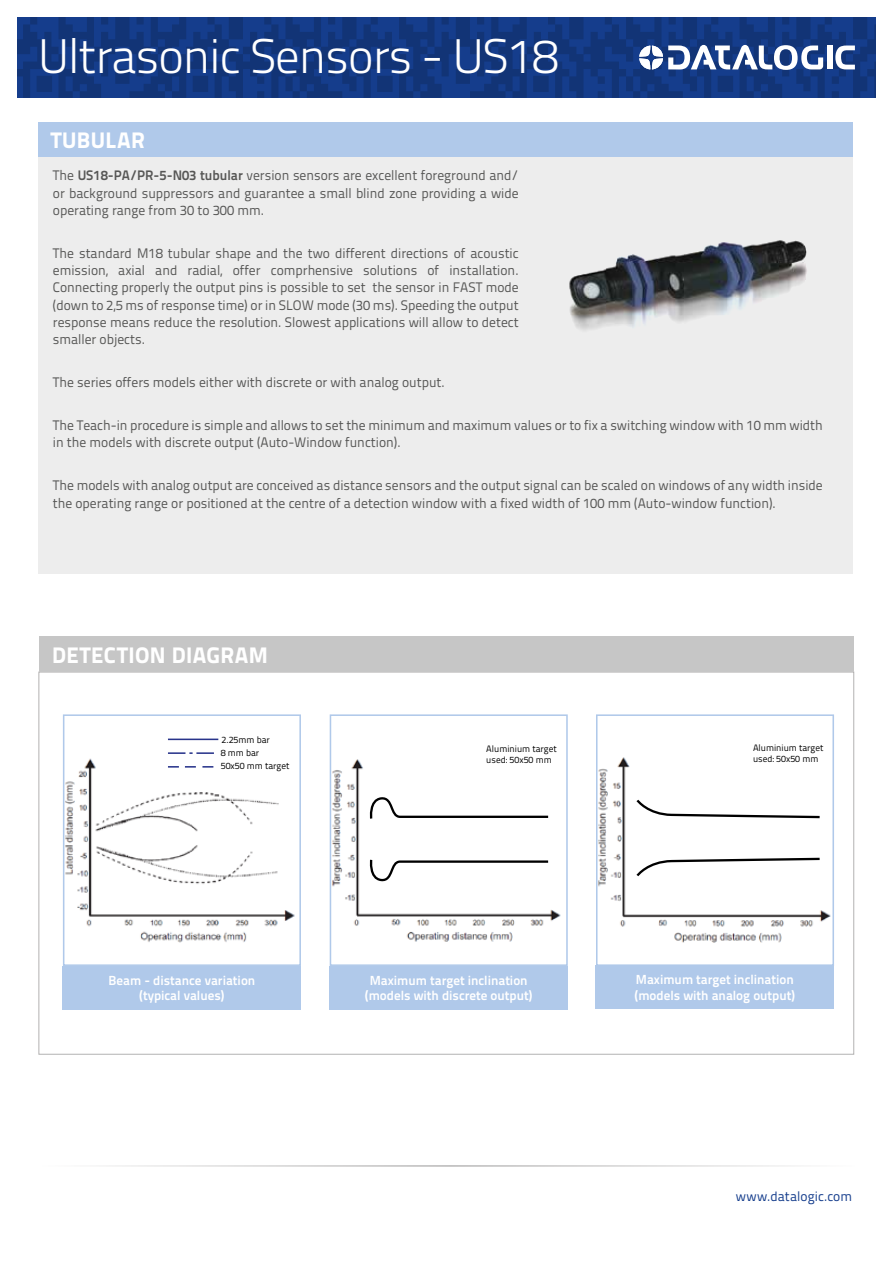
<style>
.page{position:relative;width:893px;height:1263px;background:#fff}
.page>*{position:absolute;margin:0;border:0;box-sizing:border-box;transform-origin:0 0}
.t1{font:300 48.45px "Titillium Text 22 L";letter-spacing:-.02em;color:#fff}
.t2{font:800 22.5px "Titillium Text 22 L";letter-spacing:.015em;color:#fff}
.t3{font:13.8px/17.2px "Titillium Text 22 L";color:#575756;text-align:justify}
.t4{font:13.5px "Titillium Text 22 L";letter-spacing:.005em;color:#153d8c}
.t5{font:700 13.2px/15.8px "Titillium Text 22 L";color:#fff;text-align:center}
.t6{font:9.3px/13px "Titillium Text 22 L";color:#000}
.s1{font-weight:700}
</style>
<div class="page">
<svg style="left:17px;top:17px;width:859px;height:81px;background:#133880"></svg>
<hr style="left:38px;top:1165px;width:817px;height:2px;background:#b3b2b2">
<svg style="left:835px;top:46px;width:20px;height:23px"></svg>
<div style="left:827px;top:46px;width:5px;height:23px;background:#fff"></div>
<svg style="left:639px;top:45px;width:184px;height:25px"></svg>
<div style="left:39px;top:637px;width:815px;height:35px;background:#c6c6c6"></div>
<div style="left:38px;top:122px;width:814px;height:35px;background:#b0c9ea"></div>
<div style="left:38px;top:157px;width:814px;height:417px;background:#ededed"></div>
<img style="left:569px;top:240px;width:238px;height:90px">
<img style="left:66px;top:758px;width:229px;height:185px">
<div style="left:63px;top:714px;width:238px;height:252px;border:2px solid #b0c9ea"></div>
<div style="left:63px;top:966px;width:238px;height:43px;background:#b0c9ea"></div>
<hr style="left:168px;top:738px;width:50px;height:2px;background:#28348b">
<svg style="left:168px;top:752px;width:46px;height:2px"></svg>
<svg style="left:168px;top:766px;width:11px;height:2px"></svg>
<svg style="left:185px;top:766px;width:11px;height:2px"></svg>
<svg style="left:202px;top:766px;width:11px;height:2px"></svg>
<img style="left:333px;top:759px;width:228px;height:183px">
<div style="left:330px;top:714px;width:238px;height:252px;border:2px solid #b0c9ea"></div>
<div style="left:330px;top:966px;width:238px;height:43px;background:#b0c9ea"></div>
<div style="left:364px;top:777px;width:187px;height:109px;background:#fff"></div>
<svg style="left:369px;top:797px;width:180px;height:22px"></svg>
<svg style="left:369px;top:859px;width:180px;height:23px"></svg>
<img style="left:599px;top:757px;width:232px;height:186px">
<div style="left:596px;top:714px;width:238px;height:252px;border:2px solid #b0c9ea"></div>
<div style="left:596px;top:965px;width:238px;height:44px;background:#b0c9ea"></div>
<div style="left:633px;top:777px;width:192px;height:109px;background:#fff"></div>
<svg style="left:636px;top:799px;width:184px;height:20px"></svg>
<svg style="left:636px;top:857px;width:184px;height:20px"></svg>
<h1 class="t1" style="left:38px;top:20px;width:522px">Ultrasonic Sensors - US18</h1>
<h2 class="t2" style="left:51px;top:122px;width:96px">TUBULAR</h2>
<p class="t3" style="left:53px;top:166px;width:467px">The <span class="s1">US18-PA/PR-5-N03 tubular</span> version sensors are excellent foreground and/ or background suppressors and guarantee a small blind zone providing a wide operating range from 30 to 300 mm.</p>
<p class="t3" style="left:53px;top:244px;width:467px">The standard M18 tubular shape and the two different directions of acoustic emission, axial and radial, offer comprhensive solutions of installation.<br>Connecting properly the output pins is possible to set the sensor in FAST mode (down to 2,5 ms of response time) or in SLOW mode (30 ms). Speeding the output response means reduce the resolution. Slowest applications will allow to detect smaller objects.</p>
<p class="t3" style="left:53px;top:373px;width:393px">The series offers models either with discrete or with analog output.</p>
<p class="t3" style="left:53px;top:416px;width:771px">The Teach-in procedure is simple and allows to set the minimum and maximum values or to fix a switching window with 10 mm width in the models with discrete output (Auto-Window function).</p>
<p class="t3" style="left:53px;top:476px;width:771px">The models with analog output are conceived as distance sensors and the output signal can be scaled on windows of any width inside the operating range or positioned at the centre of a detection window with a fixed width of 100 mm (Auto-window function).</p>
<h2 class="t2" style="left:52px;top:637px;width:217px">DETECTION DIAGRAM</h2>
<p class="t6" style="left:221px;top:733px;width:70px">2.25mm bar<br>8 mm bar<br>50x50 mm target</p>
<p class="t6" style="left:486px;top:742px;width:72px;line-height:11.1px">Aluminium target used: 50x50 mm</p>
<p class="t6" style="left:753px;top:742px;width:72px;line-height:11.1px">Aluminium target used: 50x50 mm</p>
<p class="t5" style="left:109px;top:971px;width:148px">Beam - distance variation (typical values)</p>
<p class="t5" style="left:365px;top:971px;width:168px">Maximum target inclination (models with discrete output)</p>
<p class="t5" style="left:635px;top:971px;width:161px;text-align:left">Maximum target inclination (models with analog output)</p>
<p class="t4" style="left:736px;top:1186px;width:118px">www.datalogic.com</p>
</div>
